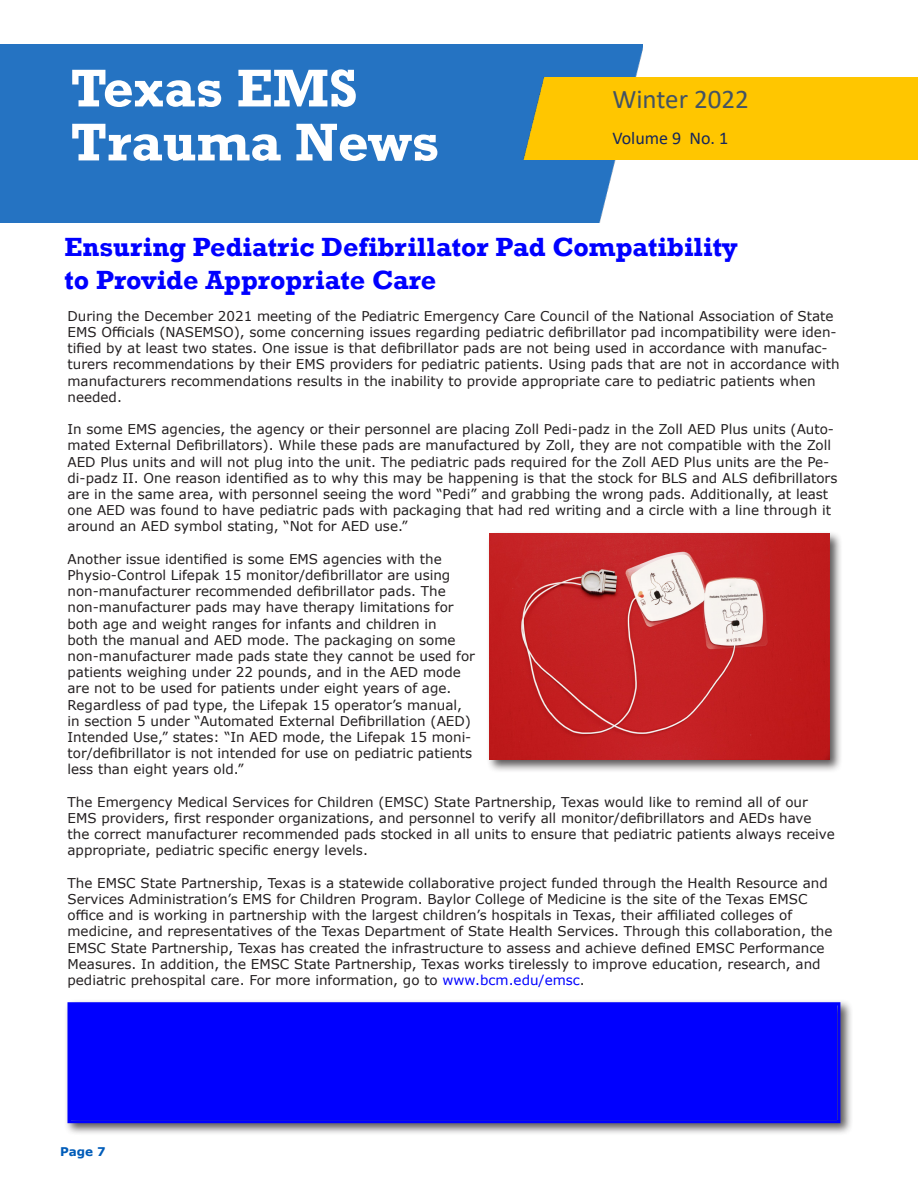
<style>
.page{position:relative;width:918px;height:1188px;background:#fff}
.page>*{position:absolute;margin:0;border:0;box-sizing:border-box;transform-origin:0 0}
.t1{font:700 54px/54px "Rockwell";color:#fff}
.t2{font:700 27px "Rockwell";color:#00f}
.t3{font:27px "Calibri";color:#435363}
.t4{font:18px "Calibri";color:#16275b}
.t5{font:13.5px/16.2px "Verdana";color:#231f20}
.t6{font:700 12px "Verdana";color:#005cb9}
.s1{color:#00f}
</style>
<div class="page">
<div style="left:486px;top:531px;width:357px;height:242px;background:#231f20;opacity:.75"></div>
<img style="left:490px;top:534px;width:340px;height:226px">
<div style="left:64px;top:999px;width:789px;height:137px;background:#231f20;opacity:.75"></div>
<div style="left:66px;top:1001px;width:776px;height:124px;background:#00f"></div>
<div style="left:72px;top:1007px;width:763px;height:111px;border:1px solid #00f"></div>
<div style="left:0;top:45px;width:643px;height:177px;background:#2573c2"></div>
<div style="left:519px;top:78px;width:399px;height:82px;background:#ffc600"></div>
<h1 class="t1" style="left:71px;top:61px;width:370px">Texas EMS<br>Trauma News</h1>
<h2 class="t3" style="left:612px;top:80px;width:138px">Winter 2022</h2>
<h3 class="t4" style="left:612px;top:126px;width:118px">Volume 9 No. 1</h3>
<p class="t2" style="left:65px;top:231px;width:675px">Ensuring Pediatric Defibrillator Pad Compatibility</p>
<p class="t2" style="left:65px;top:263px;width:373px">to Provide Appropriate Care</p>
<p class="t5" style="left:68px;top:308px;width:774px">During the December 2021 meeting of the Pediatric Emergency Care Council of the National Association of State EMS Officials (NASEMSO), some concerning issues regarding pediatric defibrillator pad incompatibility were iden&shy;tified by at least two states. One issue is that defibrillator pads are not being used in accordance with manufac&shy;turers recommendations by their EMS providers for pediatric patients. Using pads that are not in accordance with manufacturers recommendations results in the inability to provide appropriate care to pediatric patients when needed.</p>
<p class="t5" style="left:68px;top:421px;width:771px">In some EMS agencies, the agency or their personnel are placing Zoll Pedi-padz in the Zoll AED Plus units (Auto&shy;mated External Defibrillators). While these pads are manufactured by Zoll, they are not compatible with the Zoll AED Plus units and will not plug into the unit. The pediatric pads required for the Zoll AED Plus units are the Pe&shy;di-padz II. One reason identified as to why this may be happening is that the stock for BLS and ALS defibrillators are in the same area, with personnel seeing the word “Pedi” and grabbing the wrong pads. Additionally, at least one AED was found to have pediatric pads with packaging that had red writing and a circle with a line through it around an AED symbol stating, “Not for AED use.”</p>
<p class="t5" style="left:68px;top:551px;width:409px">Another issue identified is some EMS agencies with the Physio-Control Lifepak 15 monitor/defibrillator are using non-manufacturer recommended defibrillator pads. The non-manufacturer pads may have therapy limitations for both age and weight ranges for infants and children in<br>both the manual and AED mode. The packaging on some non-manufacturer made pads state they cannot be used for patients weighing under 22 pounds, and in the AED mode are not to be used for patients under eight years of age.<br>Regardless of pad type, the Lifepak 15 operator’s manual, in section 5 under “Automated External Defibrillation (AED)<br>Intended Use,” states: “In AED mode, the Lifepak 15 moni&shy;tor/defibrillator is not intended for use on pediatric patients less than eight years old.”</p>
<p class="t5" style="left:68px;top:794px;width:769px">The Emergency Medical Services for Children (EMSC) State Partnership, Texas would like to remind all of our EMS providers, first responder organizations, and personnel to verify all monitor/defibrillators and AEDs have the correct manufacturer recommended pads stocked in all units to ensure that pediatric patients always receive appropriate, pediatric specific energy levels.</p>
<p class="t5" style="left:68px;top:875px;width:767px">The EMSC State Partnership, Texas is a statewide collaborative project funded through the Health Resource and Services Administration’s EMS for Children Program. Baylor College of Medicine is the site of the Texas EMSC office and is working in partnership with the largest children’s hospitals in Texas, their affiliated colleges of medicine, and representatives of the Texas Department of State Health Services. Through this collaboration, the EMSC State Partnership, Texas has created the infrastructure to assess and achieve defined EMSC Performance Measures. In addition, the EMSC State Partnership, Texas works tirelessly to improve education, research, and pediatric prehospital care. For more information, go to <span class="s1">www.bcm.edu/emsc</span>.</p>
<p class="t6" style="left:60px;top:1143px;width:47px">Page 7</p>
</div>
